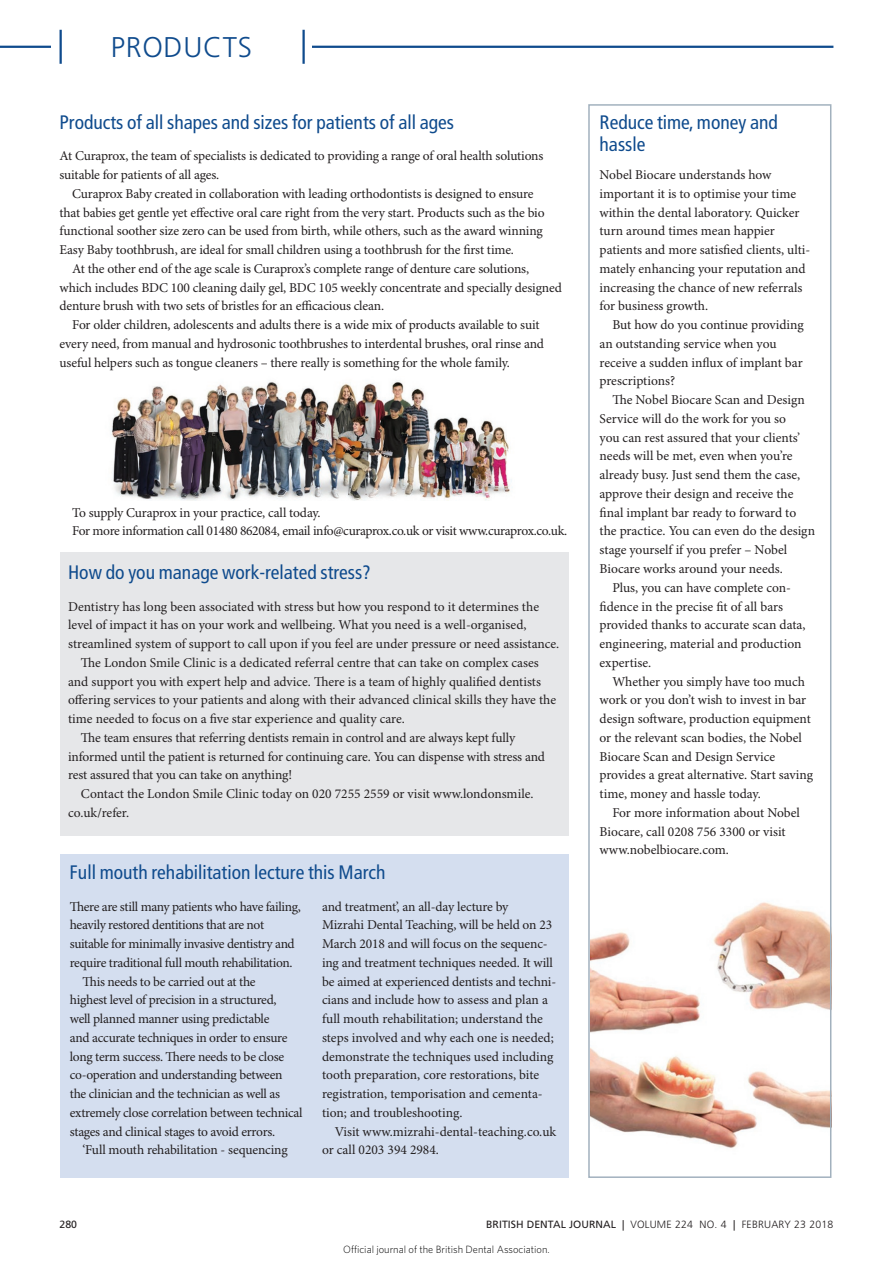
<style>
.page{position:relative;width:893px;height:1263px;background:#fff}
.page>*{position:absolute;margin:0;border:0;box-sizing:border-box;transform-origin:0 0}
.t1{font:300 28.5px "Frutiger LT Std";letter-spacing:.025em;color:#0f4b8d}
.heading___6_products{font:condensed 19.5px/22.5px "Frutiger LT Std";color:#0f4b8d}
.body_9pt_ragged{font:13.5px/18.8px "Minion Pro";letter-spacing:-.01em;color:#231f20}
.body_9pt_ragged_1st{font:13.5px/18.8px "Minion Pro";letter-spacing:-.01em;color:#231f20}
.body_9pt_ragged_1st-2{font:13.5px/18.8px "Minion Pro";letter-spacing:-.03em;color:#231f20}
.t2{font:300 10.5px "Frutiger LT Std";letter-spacing:.02em;color:#231f20}
.t3{font:300 10.5px "Whitney";color:#000}
.t4{font:10.5px "Frutiger LT Std";color:#231f20}
.s1{font-weight:400}
</style>
<div class="page">
<div style="left:60px;top:854px;width:509px;height:324px;background:#d4deef"></div>
<img style="left:591px;top:902px;width:237px;height:246px">
<div style="left:588px;top:104px;width:243px;height:1074px;border:2px solid #a2b1be"></div>
<div style="left:60px;top:552px;width:509px;height:283px;background:#e6e7e9"></div>
<img style="left:111px;top:380px;width:401px;height:120px">
<hr style="left:0;top:46px;width:833px;height:2px;background:#0f4b8d">
<div style="left:51px;top:30px;width:261px;height:34px;background:#fff"></div>
<hr style="left:302px;top:30px;width:3px;height:34px;background:#0f4b8d">
<hr style="left:60px;top:30px;width:2px;height:34px;background:#0f4b8d">
<h1 class="t1" style="left:111px;top:31px;width:143px">PRODUCTS</h1>
<p class="heading___6_products" style="left:60px;top:111px;width:396px">Products of all shapes and sizes for patients of all ages</p>
<p class="body_9pt_ragged_1st" style="left:60px;top:147px;width:485px">At Curaprox, the team of specialists is dedicated to providing a range of oral health solutions suitable for patients of all ages.</p>
<p class="body_9pt_ragged" style="left:60px;top:185px;width:487px;text-indent:13px">Curaprox Baby created in collaboration with leading orthodontists is designed to ensure that babies get gentle yet effective oral care right from the very start. Products such as the bio functional soother size zero can be used from birth, while others, such as the award winning Easy Baby toothbrush, are ideal for small children using a toothbrush for the first time.</p>
<p class="body_9pt_ragged" style="left:60px;top:260px;width:504px;text-indent:13px">At the other end of the age scale is Curaprox’s complete range of denture care solutions, which includes BDC 100 cleaning daily gel, BDC 105 weekly concentrate and specially designed denture brush with two sets of bristles for an efficacious clean.</p>
<p class="body_9pt_ragged" style="left:60px;top:316px;width:486px;text-indent:13px">For older children, adolescents and adults there is a wide mix of products available to suit every need, from manual and hydrosonic toothbrushes to interdental brushes, oral rinse and useful helpers such as tongue cleaners – there really is something for the whole family.</p>
<p class="body_9pt_ragged" style="left:72px;top:504px;width:250px">To supply Curaprox in your practice, call today.</p>
<p class="body_9pt_ragged" style="left:72px;top:522px;width:496px">For more information call 01480 862084, email info@curaprox.co.uk or visit www.curaprox.co.uk.</p>
<p class="heading___6_products" style="left:68px;top:561px;width:304px">How do you manage work-related stress?</p>
<p class="body_9pt_ragged_1st" style="left:68px;top:597px;width:493px">Dentistry has long been associated with stress but how you respond to it determines the level of impact it has on your work and wellbeing. What you need is a well-organised, streamlined system of support to call upon if you feel are under pressure or need assistance.</p>
<p class="body_9pt_ragged" style="left:68px;top:654px;width:489px;text-indent:13px">The London Smile Clinic is a dedicated referral centre that can take on complex cases and support you with expert help and advice. There is a team of highly qualified dentists offering services to your patients and along with their advanced clinical skills they have the time needed to focus on a five star experience and quality care.</p>
<p class="body_9pt_ragged" style="left:68px;top:729px;width:478px;text-indent:13px">The team ensures that referring dentists remain in control and are always kept fully informed until the patient is returned for continuing care. You can dispense with stress and rest assured that you can take on anything!</p>
<p class="body_9pt_ragged" style="left:68px;top:785px;width:467px;text-indent:13px">Contact the London Smile Clinic today on 020 7255 2559 or visit www.londonsmile. co.uk/refer.</p>
<p class="heading___6_products" style="left:70px;top:861px;width:317px">Full mouth rehabilitation lecture this March</p>
<p class="body_9pt_ragged_1st-2" style="left:70px;top:897px;width:232px">There are still many patients who have failing, heavily restored dentitions that are not suitable for minimally invasive dentistry and require traditional full mouth rehabilitation.</p>
<p class="body_9pt_ragged" style="left:70px;top:972px;width:234px;text-indent:13px">This needs to be carried out at the<br>highest level of precision in a structured,<br>well planned manner using predictable<br>and accurate techniques in order to ensure long term success. There needs to be close co-operation and understanding between<br>the clinician and the technician as well as extremely close correlation between technical stages and clinical stages to avoid errors.</p>
<p class="body_9pt_ragged" style="left:83px;top:1141px;width:207px">‘Full mouth rehabilitation - sequencing</p>
<p class="body_9pt_ragged" style="left:322px;top:897px;width:236px">and treatment’, an all-day lecture by<br>Mizrahi Dental Teaching, will be held on 23<br>March 2018 and will focus on the sequenc&shy;ing and treatment techniques needed. It will be aimed at experienced dentists and techni&shy;cians and include how to assess and plan a full mouth rehabilitation; understand the steps involved and why each one is needed; demonstrate the techniques used including tooth preparation, core restorations, bite registration, temporisation and cementa&shy;tion; and troubleshooting.</p>
<p class="body_9pt_ragged" style="left:322px;top:1122px;width:236px;text-indent:13px">Visit www.mizrahi-dental-teaching.co.uk or call 0203 394 2984.</p>
<p class="heading___6_products" style="left:600px;top:111px;width:180px">Reduce time, money and hassle</p>
<p class="body_9pt_ragged_1st" style="left:600px;top:166px;width:212px">Nobel Biocare understands how important it is to optimise your time within the dental laboratory. Quicker turn around times mean happier patients and more satisfied clients, ulti&shy;mately enhancing your reputation and increasing the chance of new referrals for business growth.</p>
<p class="body_9pt_ragged" style="left:600px;top:316px;width:206px;text-indent:13px">But how do you continue providing an outstanding service when you receive a sudden influx of implant bar prescriptions?</p>
<p class="body_9pt_ragged" style="left:600px;top:391px;width:217px;text-indent:13px">The Nobel Biocare Scan and Design Service will do the work for you so<br>you can rest assured that your clients’ needs will be met, even when you’re already busy. Just send them the case, approve their design and receive the final implant bar ready to forward to the practice. You can even do the design stage yourself if you prefer – Nobel Biocare works around your needs.</p>
<p class="body_9pt_ragged" style="left:600px;top:579px;width:207px;text-indent:13px">Plus, you can have complete con&shy;fidence in the precise fit of all bars provided thanks to accurate scan data, engineering, material and production expertise.</p>
<p class="body_9pt_ragged" style="left:600px;top:672px;width:215px;text-indent:13px">Whether you simply have too much work or you don’t wish to invest in bar design software, production equipment or the relevant scan bodies, the Nobel Biocare Scan and Design Service provides a great alternative. Start saving time, money and hassle today.</p>
<p class="body_9pt_ragged" style="left:600px;top:804px;width:202px;text-indent:13px">For more information about Nobel<br>Biocare, call 0208 756 3300 or visit www.nobelbiocare.com.</p>
<p class="t4" style="left:60px;top:1218px;width:19px">280</p>
<p class="t2" style="left:486px;top:1219px;width:349px"><span class="s1">BRITISH DENTAL JOURNAL |</span> VOLUME 224 NO. 4 <span class="s1">|</span> FEBRUARY 23 2018</p>
<p class="t3" style="left:343px;top:1243px;width:208px">Official journal of the British Dental Association.</p>
</div>
